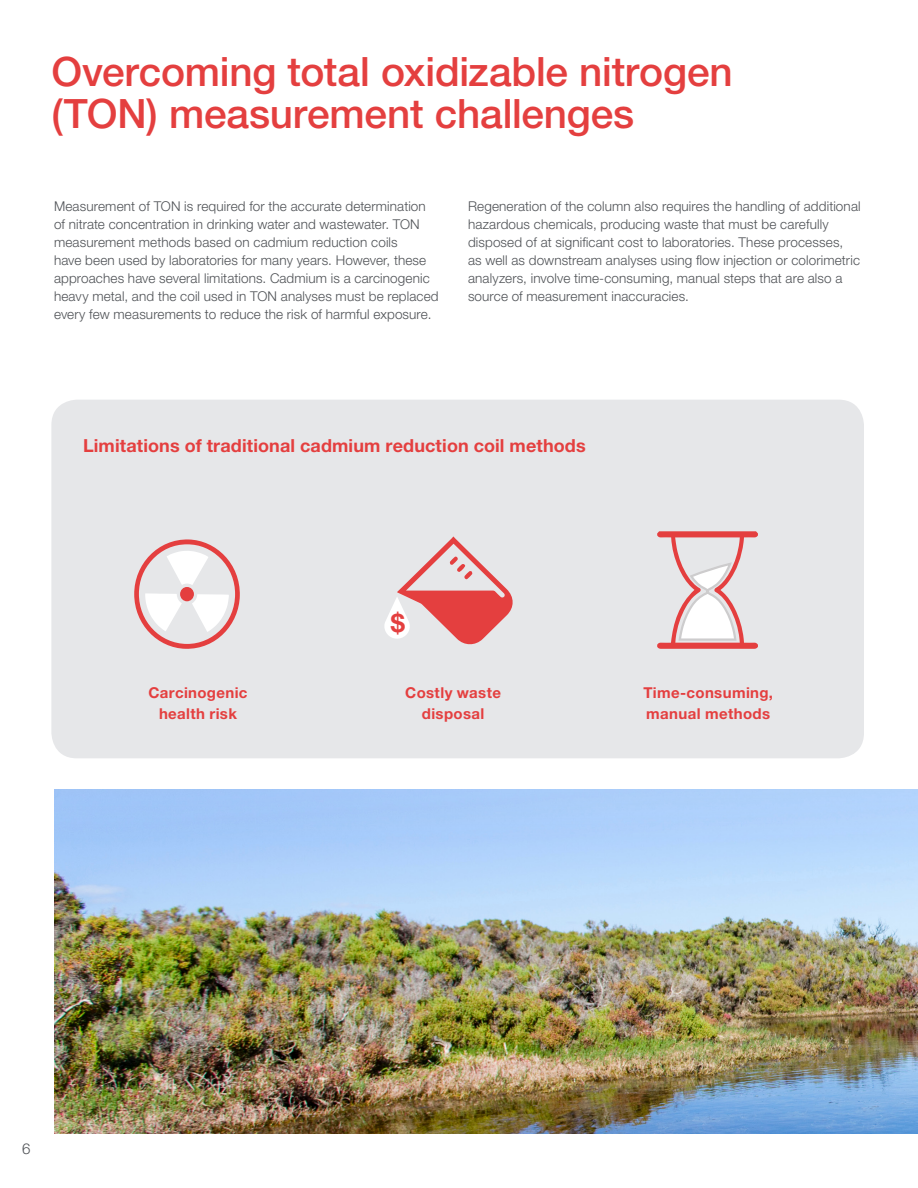
<style>
.page{position:relative;width:918px;height:1188px;background:#fff}
.page>*{position:absolute;margin:0;border:0;box-sizing:border-box;transform-origin:0 0}
.Headline{font:500 40.5px/42px "Helvetica Neue LT Std";letter-spacing:-.005em;color:#e43f3f}
.Subhead_Main{font:700 25.35px "Helvetica Neue LT Std";color:#e43f3f}
.Subhead_Main-2{font:700 18px "Helvetica Neue LT Std";letter-spacing:.005em;color:#e43f3f}
.Body_Copy{font:700 15px/21px "Helvetica Neue LT Std";letter-spacing:.025em;color:#e43f3f;text-align:center}
.t1{font:300 15px "Helvetica Neue LT Std";color:#4f5256}
.Subhead_Main-3{font:300 13.5px/18px "Helvetica Neue LT Std";letter-spacing:.01em;color:#4f5256}
</style>
<div class="page">
<div style="left:51px;top:400px;width:813px;height:358px;background:#e6e7e9;border-radius:26px"></div>
<svg style="left:657px;top:531px;width:101px;height:118px"></svg>
<svg style="left:384px;top:537px;width:129px;height:108px"></svg>
<svg style="left:134px;top:539px;width:106px;height:110px"></svg>
<div style="left:180px;top:587px;width:14px;height:14px;background:#e43f3f;border-radius:50%"></div>
<img style="left:54px;top:789px;width:864px;height:344px">
<p class="Headline" style="left:51px;top:51px;width:683px">Overcoming total oxidizable nitrogen (TON) measurement challenges</p>
<p class="Subhead_Main-3" style="left:54px;top:197px;width:386px">Measurement of TON is required for the accurate determination of nitrate concentration in drinking water and wastewater. TON measurement methods based on cadmium reduction coils<br>have been used by laboratories for many years. However, these approaches have several limitations. Cadmium is a carcinogenic heavy metal, and the coil used in TON analyses must be replaced every few measurements to reduce the risk of harmful exposure.</p>
<p class="Subhead_Main-3" style="left:468px;top:197px;width:394px">Regeneration of the column also requires the handling of additional hazardous chemicals, producing waste that must be carefully disposed of at significant cost to laboratories. These processes,<br>as well as downstream analyses using flow injection or colorimetric analyzers, involve time-consuming, manual steps that are also a source of measurement inaccuracies.</p>
<p class="Subhead_Main-2" style="left:83px;top:434px;width:504px">Limitations of traditional cadmium reduction coil methods</p>
<p class="Subhead_Main" style="left:391px;top:607px;width:16px">$</p>
<p class="Body_Copy" style="left:148px;top:682px;width:101px">Carcinogenic health risk</p>
<p class="Body_Copy" style="left:405px;top:682px;width:97px">Costly waste disposal</p>
<p class="Body_Copy" style="left:643px;top:682px;width:131px;text-align:left">Time-consuming, manual methods</p>
<p class="t1" style="left:22px;top:1139px;width:10px">6</p>
</div>
